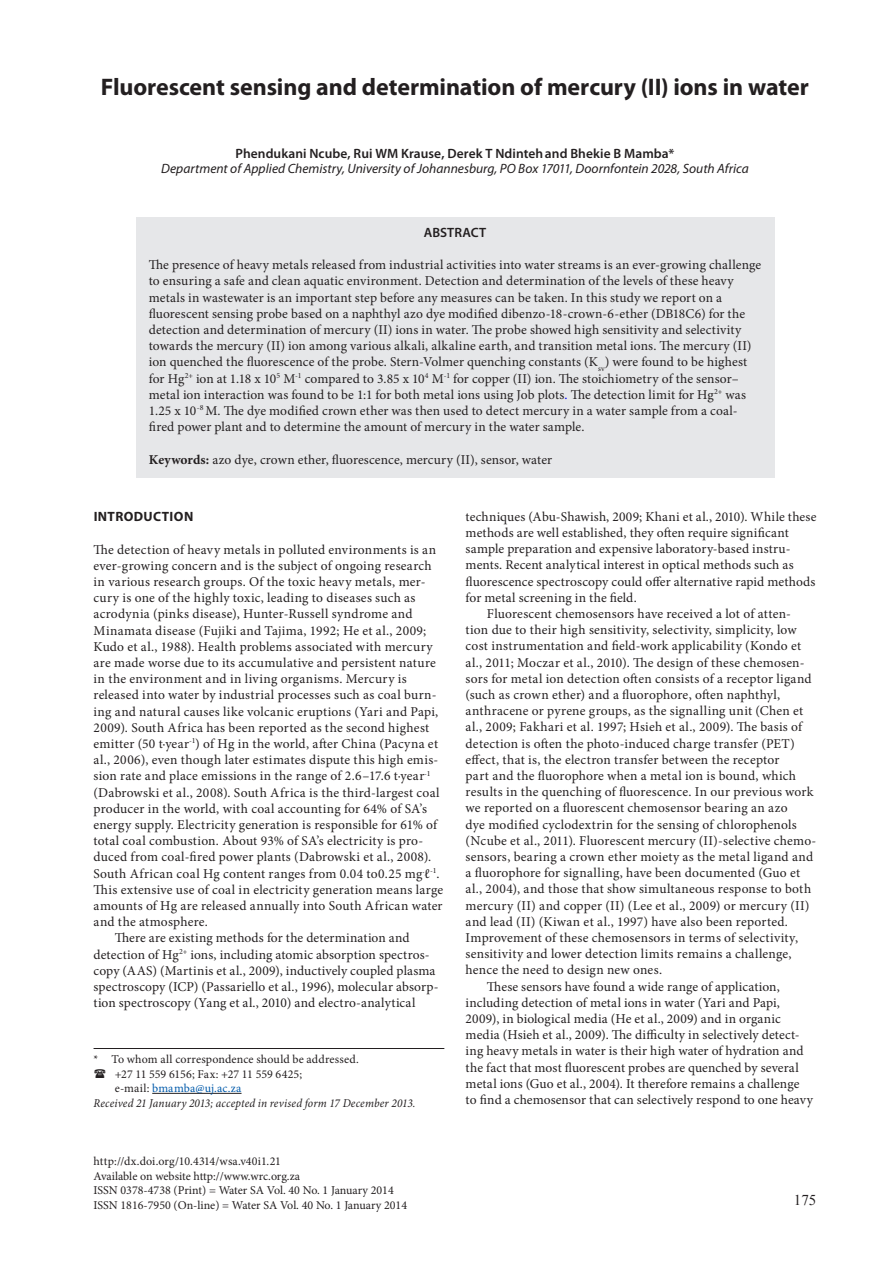
<style>
.page{position:relative;width:893px;height:1263px;background:#fff}
.page>*{position:absolute;margin:0;border:0;box-sizing:border-box;transform-origin:0 0}
.Headline{font:700 24px "Myriad Pro";letter-spacing:-.005em;color:#231f20}
.t1{font:15px "Times New Roman";color:#231f20}
.Body_Text{font:13.5px/16.2px "Minion Pro";letter-spacing:.015em;color:#231f20}
.Body_text_no_indent{font:13.5px/16.2px "Minion Pro";letter-spacing:.02em;color:#231f20}
.Abstract{font:13.5px/16.2px "Minion Pro";letter-spacing:.005em;color:#231f20}
.Address{font:italic 13.5px "Myriad Pro";color:#231f20}
.Author{font:600 13.5px "Myriad Pro";letter-spacing:.005em;color:#231f20}
.Keywords{font:13.5px "Minion Pro";letter-spacing:.005em;color:#231f20}
.Subhead_1{font:700 13.5px "Myriad Pro";letter-spacing:.03em;color:#231f20}
.Body_text_2{font:12px "Minion Pro";color:#231f20}
.Body_text_2-2{font:italic 12px "Minion Pro";letter-spacing:.015em;color:#231f20;scale:.95 1}
.Body_text_2-3{font:12px "Minion Pro";letter-spacing:.01em;color:#015aaa}
.s1{color:#00f}
.s2{font-weight:700}
.s3{color:#231f20}
</style>
<div class="page">
<div style="left:136px;top:217px;width:638px;height:260px;background:#e6e7e9"></div>
<hr style="left:152px;top:1093px;width:90px;height:1px;background:#231f20">
<hr style="left:94px;top:1048px;width:350px;height:1px;background:#231f20">
<p class="Headline" style="left:101px;top:71px;width:710px">Fluorescent sensing and determination of mercury (II) ions in water</p>
<p class="Author" style="left:235px;top:145px;width:440px">Phendukani Ncube, Rui WM Krause, Derek T Ndintehand Bhekie B Mamba*</p>
<p class="Address" style="left:161px;top:160px;width:589px">Department of Applied Chemistry, University of Johannesburg, PO Box 17011, Doornfontein 2028, South Africa</p>
<p class="Author" style="left:424px;top:224px;width:64px">ABSTRACT</p>
<p class="Abstract" style="left:149px;top:257px;width:614px">The presence of heavy metals released from industrial activities into water streams is an ever-growing challenge to ensuring a safe and clean aquatic environment. Detection and determination of the levels of these heavy metals in wastewater is an important step before any measures can be taken. In this study we report on a fluorescent sensing probe based on a naphthyl azo dye modified dibenzo-18-crown-6-ether (DB18C6) for the detection and determination of mercury (II) ions in water. The probe showed high sensitivity and selectivity towards the mercury (II) ion among various alkali, alkaline earth, and transition metal ions. The mercury (II) ion quenched the fluorescence of the probe. Stern-Volmer quenching constants (K<sub>sv</sub>) were found to be highest for Hg<sup>2+</sup> ion at 1.18 x 10<sup>5</sup> M<sup>-1</sup> compared to 3.85 x 10<sup>4</sup> M<sup>-1</sup> for copper (II) ion. The stoichiometry of the sensor– metal ion interaction was found to be 1:1 for both metal ions using Job plots<span class="s1">.</span> The detection limit for Hg<sup>2+</sup> was 1.25 x 10<sup>-8</sup> M. The dye modified crown ether was then used to detect mercury in a water sample from a coal&shy;fired power plant and to determine the amount of mercury in the water sample.</p>
<p class="Keywords" style="left:149px;top:450px;width:405px"><span class="s2">Keywords:</span> azo dye, crown ether, fluorescence, mercury (II), sensor, water</p>
<p class="Subhead_1" style="left:94px;top:508px;width:101px">INTRODUCTION</p>
<p class="Body_text_no_indent" style="left:94px;top:541px;width:351px">The detection of heavy metals in polluted environments is an ever-growing concern and is the subject of ongoing research in various research groups. Of the toxic heavy metals, mer&shy;cury is one of the highly toxic, leading to diseases such as acrodynia (pinks disease), Hunter-Russell syndrome and Minamata disease (Fujiki and Tajima, 1992; He et al., 2009; Kudo et al., 1988). Health problems associated with mercury are made worse due to its accumulative and persistent nature in the environment and in living organisms. Mercury is released into water by industrial processes such as coal burn&shy;ing and natural causes like volcanic eruptions (Yari and Papi, 2009). South Africa has been reported as the second highest emitter (50 t∙year<sup>-1</sup>) of Hg in the world, after China (Pacyna et al., 2006), even though later estimates dispute this high emis&shy;sion rate and place emissions in the range of 2.6–17.6 t∙year<sup>-1 </sup>(Dabrowski et al., 2008). South Africa is the third-largest coal producer in the world, with coal accounting for 64% of SA’s energy supply. Electricity generation is responsible for 61% of total coal combustion. About 93% of SA’s electricity is pro&shy;duced from coal-fired power plants (Dabrowski et al., 2008).<br>South African coal Hg content ranges from 0.04 to0.25 mg<sup>.</sup>ℓ<sup>-1</sup>.<br>This extensive use of coal in electricity generation means large amounts of Hg are released annually into South African water and the atmosphere.</p>
<p class="Body_Text" style="left:94px;top:930px;width:346px;text-indent:21px">There are existing methods for the determination and detection of Hg<sup>2+</sup> ions, including atomic absorption spectros&shy;copy (AAS) (Martinis et al., 2009), inductively coupled plasma spectroscopy (ICP) (Passariello et al., 1996), molecular absorp&shy;tion spectroscopy (Yang et al., 2010) and electro-analytical</p>
<p class="Body_text_2" style="left:94px;top:1051px;width:267px">* To whom all correspondence should be addressed.</p>
<p class="Body_text_2" style="left:115px;top:1066px;width:189px">+27 11 559 6156; Fax: +27 11 559 6425;</p>
<p class="Body_text_2-3" style="left:115px;top:1080px;width:128px"><span class="s3">e-mail:</span> bmamba@uj.ac.za</p>
<p class="Body_text_2-2" style="left:94px;top:1094px;width:340px">Received 21 January 2013; accepted in revised form 17 December 2013.</p>
<p class="Body_Text" style="left:466px;top:508px;width:352px">techniques (Abu-Shawish, 2009; Khani et al., 2010). While these methods are well established, they often require significant sample preparation and expensive laboratory-based instru&shy;ments. Recent analytical interest in optical methods such as fluorescence spectroscopy could offer alternative rapid methods for metal screening in the field.</p>
<p class="Body_Text" style="left:466px;top:606px;width:351px;text-indent:21px">Fluorescent chemosensors have received a lot of atten&shy;tion due to their high sensitivity, selectivity, simplicity, low cost instrumentation and field-work applicability (Kondo et al., 2011; Moczar et al., 2010). The design of these chemosen&shy;sors for metal ion detection often consists of a receptor ligand (such as crown ether) and a fluorophore, often naphthyl, anthracene or pyrene groups, as the signalling unit (Chen et al., 2009; Fakhari et al. 1997; Hsieh et al., 2009). The basis of detection is often the photo-induced charge transfer (PET) effect, that is, the electron transfer between the receptor<br>part and the fluorophore when a metal ion is bound, which results in the quenching of fluorescence. In our previous work we reported on a fluorescent chemosensor bearing an azo<br>dye modified cyclodextrin for the sensing of chlorophenols (Ncube et al., 2011). Fluorescent mercury (II)-selective chemo&shy;sensors, bearing a crown ether moiety as the metal ligand and a fluorophore for signalling, have been documented (Guo et al., 2004), and those that show simultaneous response to both mercury (II) and copper (II) (Lee et al., 2009) or mercury (II) and lead (II) (Kiwan et al., 1997) have also been reported.<br>Improvement of these chemosensors in terms of selectivity, sensitivity and lower detection limits remains a challenge, hence the need to design new ones.</p>
<p class="Body_Text" style="left:466px;top:978px;width:349px;text-indent:21px">These sensors have found a wide range of application, including detection of metal ions in water (Yari and Papi, 2009), in biological media (He et al., 2009) and in organic media (Hsieh et al., 2009). The difficulty in selectively detect&shy;ing heavy metals in water is their high water of hydration and the fact that most fluorescent probes are quenched by several metal ions (Guo et al., 2004). It therefore remains a challenge to find a chemosensor that can selectively respond to one heavy</p>
<p class="Body_text_2" style="left:94px;top:1153px;width:189px">http://dx.doi.org/10.4314/wsa.v40i1.21</p>
<p class="Body_text_2" style="left:94px;top:1168px;width:208px">Available on website http://www.wrc.org.za</p>
<p class="Body_text_2" style="left:94px;top:1182px;width:302px">ISSN 0378-4738 (Print) = Water SA Vol. 40 No. 1 January 2014</p>
<p class="Body_text_2" style="left:94px;top:1197px;width:315px">ISSN 1816-7950 (On-line) = Water SA Vol. 40 No. 1 January 2014</p>
<p class="t1" style="left:794px;top:1190px;width:24px">175</p>
</div>
